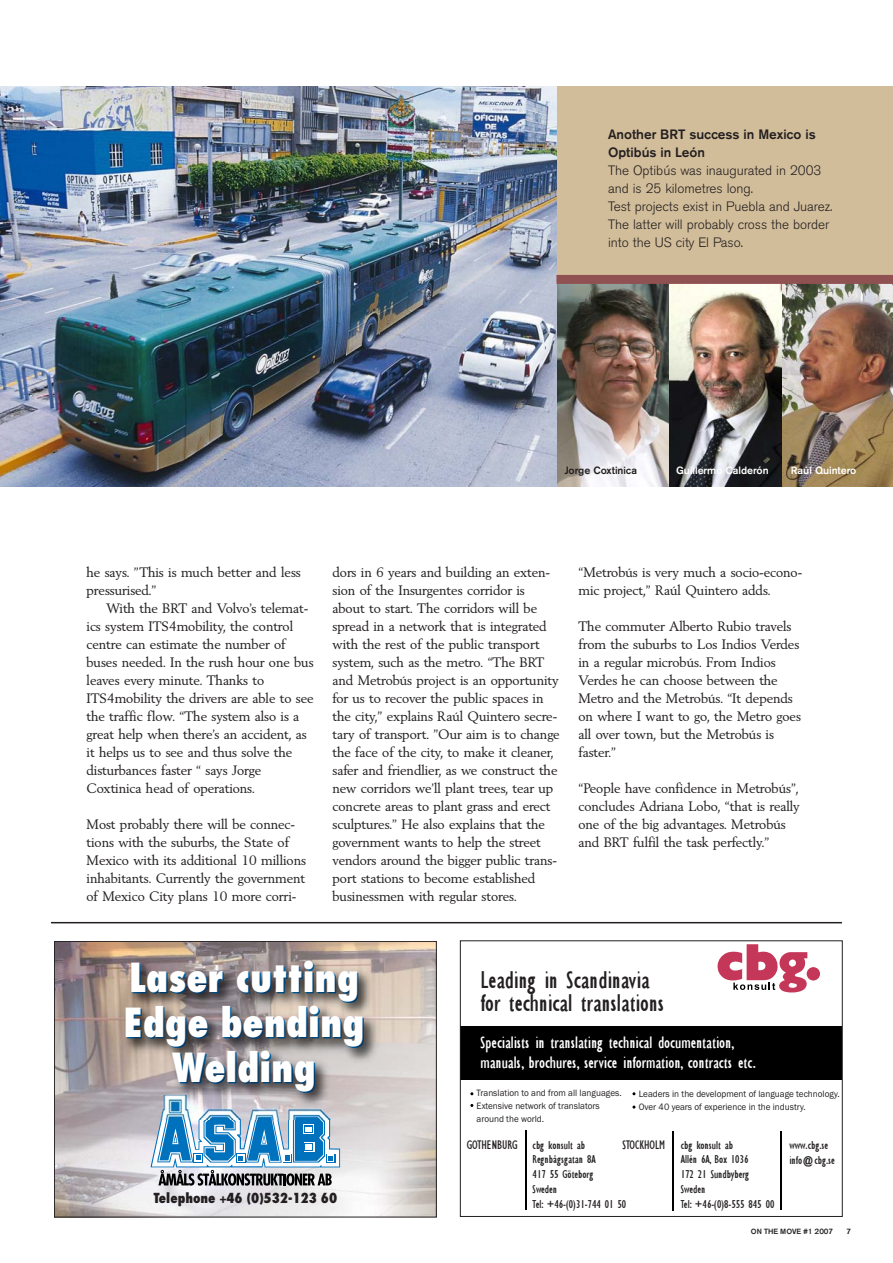
<style>
.page{position:relative;width:893px;height:1263px;background:#fff}
.page>*{position:absolute;margin:0;border:0;box-sizing:border-box;transform-origin:0 0}
.t1{font:39px/45px "Futura Condensed Extra Bold+DWKPZL";color:#fff;text-align:center}
.t2{font:25.5px/22.5px "Gill Sans MT Condensed+T42+LIKRPF";color:#231f20}
.t3{font:17.4px/20px "Gill Sans MT Condensed+T42+LIKRPF";color:#fff}
.t4{font:13.5px/18px "Volvo Serif Pro";color:#231f20}
.t5{font:300 13.5px/18px "Volvo Sans Pro";color:#231f20}
.t6{font:500 13.5px/18px "Volvo Sans Pro";color:#231f20}
.t7{font:13.5px "Futura Condensed Extra Bold+DWKPZL";color:#231f20}
.t8{font:13.05px "Gill Sans MT Condensed+T42+LIKRPF";color:#231f20}
.t9{font:12px/14.9px "Gill Sans MT Condensed+T42+LIKRPF";color:#231f20}
.t10{font:500 10.5px "Volvo Sans Pro";color:#fff}
.t11{font:500 10.5px "Volvo Sans Pro";color:#231f20}
.t12{font:9.6px/13.2px "Franklin Gothic Book+T42+ZUHHGM";color:#231f20;scale:.96 1}
.t13{font:500 7.5px "Volvo Sans Pro";color:#231f20}
.s1{font-size:13.05px}
</style>
<div class="page">
<img style="left:56px;top:943px;width:379px;height:272px">
<div style="left:54px;top:941px;width:383px;height:276px;border:1px solid #231f20"></div>
<svg style="left:151px;top:1119px;width:189px;height:66px"></svg>
<img style="left:151px;top:1117px;width:189px;height:2px">
<img style="left:67px;top:949px;width:366px;height:168px">
<img style="left:133px;top:962px;width:225px;height:41px">
<img style="left:127px;top:1007px;width:237px;height:41px">
<img style="left:174px;top:1052px;width:141px;height:41px">
<div style="left:0;top:86px;width:892px;height:400px;background:#d2bd9a"></div>
<img style="left:0;top:86px;width:557px;height:400px">
<img style="left:557px;top:284px;width:113px;height:202px">
<img style="left:670px;top:284px;width:112px;height:202px">
<img style="left:782px;top:284px;width:110px;height:202px">
<div style="left:556px;top:275px;width:336px;height:9px;background:#8f5151"></div>
<hr style="left:51px;top:922px;width:791px;height:1px;background:#231f20">
<div style="left:807px;top:967px;width:13px;height:13px;background:#c53758;border-radius:50%"></div>
<svg style="left:717px;top:944px;width:90px;height:48px"></svg>
<div style="left:461px;top:1026px;width:381px;height:54px;background:#000"></div>
<hr style="left:672px;top:1131px;width:2px;height:79px;background:#000">
<hr style="left:525px;top:1130px;width:2px;height:80px;background:#000">
<hr style="left:780px;top:1131px;width:2px;height:79px;background:#000">
<div style="left:460px;top:940px;width:383px;height:277px;border:1px solid #231f20"></div>
<p class="t6" style="left:608px;top:127px;width:209px">Another BRT success in Mexico is<br>Optibús in León</p>
<p class="t5" style="left:608px;top:163px;width:226px">The Optibús was inaugurated in 2003 and is 25 kilometres long.<br>Test projects exist in Puebla and Juarez.<br>The latter will probably cross the border into the US city El Paso.</p>
<p class="t11" style="left:565px;top:467px;width:74px">Jorge Coxtinica</p>
<p class="t10" style="left:676px;top:467px;width:94px">Guillermo Calderón</p>
<p class="t10" style="left:791px;top:467px;width:67px">Raúl Quintero</p>
<p class="t4" style="left:87px;top:564px;width:216px">he says. ”This is much better and less pressurised.”</p>
<p class="t4" style="left:87px;top:600px;width:228px;text-indent:19px">With the BRT and Volvo’s telemat&shy;ics system ITS4mobility, the control centre can estimate the number of buses needed. In the rush hour one bus leaves every minute. Thanks to ITS4mobility the drivers are able to see the traffic flow. “The system also is a great help when there’s an accident, as it helps us to see and thus solve the disturbances faster “ says Jorge Coxtinica head of operations.</p>
<p class="t4" style="left:87px;top:816px;width:221px">Most probably there will be connec&shy;tions with the suburbs, the State of Mexico with its additional 10 millions inhabitants. Currently the government of Mexico City plans 10 more corri-</p>
<p class="t4" style="left:332px;top:564px;width:229px">dors in 6 years and building an exten&shy;sion of the Insurgentes corridor is about to start. The corridors will be spread in a network that is integrated with the rest of the public transport system, such as the metro. “The BRT and Metrobús project is an opportunity for us to recover the public spaces in the city,” explains Raúl Quintero secre&shy;tary of transport. ”Our aim is to change the face of the city, to make it cleaner, safer and friendlier, as we construct the new corridors we’ll plant trees, tear up concrete areas to plant grass and erect sculptures.” He also explains that the government wants to help the street vendors around the bigger public trans&shy;port stations to become established businessmen with regular stores.</p>
<p class="t4" style="left:578px;top:564px;width:225px">“Metrobús is very much a socio-econo&shy;mic project,” Raúl Quintero adds.</p>
<p class="t4" style="left:578px;top:618px;width:224px">The commuter Alberto Rubio travels from the suburbs to Los Indios Verdes in a regular microbús. From Indios<br>Verdes he can choose between the<br>Metro and the Metrobús. “It depends on where I want to go, the Metro goes all over town, but the Metrobús is faster.”</p>
<p class="t4" style="left:578px;top:780px;width:223px">“People have confidence in Metrobús”, concludes Adriana Lobo, “that is really one of the big advantages. Metrobús and BRT fulfil the task perfectly.”</p>
<h1 class="t1" style="left:124px;top:958px;width:243px">Laser cutting<br>Edge bending<br>Welding</h1>
<p class="t7" style="left:153px;top:1192px;width:185px">Telephone +46 (0)532-123 60</p>
<h2 class="t2" style="left:480px;top:972px;width:185px">Leading in Scandinavia for technical translations</h2>
<p class="t3" style="left:480px;top:1035px;width:277px">Specialists in translating technical documentation, manuals, brochures, service information, contracts etc.</p>
<p class="t12" style="left:477px;top:1087px;width:153px">Translation to and from all languages.<br>Extensive network of translators around the world.</p>
<p class="t12" style="left:639px;top:1088px;width:211px">Leaders in the development of language technology.<br>Over 40 years of experience in the industry.</p>
<p class="t8" style="left:467px;top:1140px;width:52px">GOTHENBURG</p>
<p class="t9" style="left:533px;top:1138px;width:95px">cbg konsult ab<br>Regnbågsgatan 8A<br>417 55 Göteborg<br>Sweden<br>Tel: +46-(0)31-744 01 50</p>
<p class="t9" style="left:681px;top:1138px;width:95px;text-indent:-58px"><span class="s1">STOCKHOLM</span> cbg konsult ab<br>Allén 6A, Box 1036<br>172 21 Sundbyberg<br>Sweden<br>Tel: +46-(0)8-555 845 00</p>
<p class="t9" style="left:789px;top:1139px;width:47px">www.cbg.se info@cbg.se</p>
<p class="t13" style="left:751px;top:1228px;width:84px">ON THE MOVE #1 2007</p>
<p class="t13" style="left:846px;top:1228px;width:6px">7</p>
</div>
